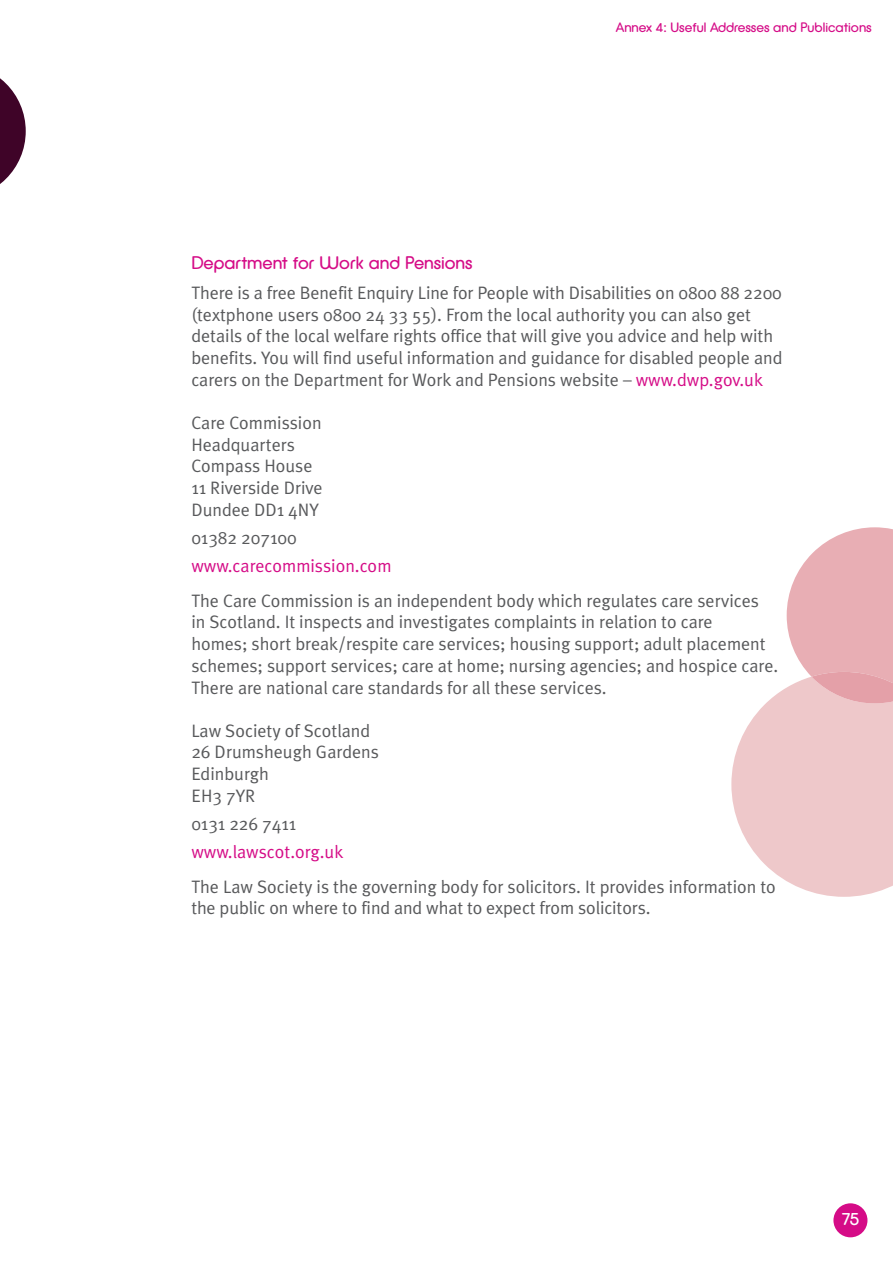
<style>
.page{position:relative;width:893px;height:1263px;background:#fff}
.page>*{position:absolute;margin:0;border:0;box-sizing:border-box;transform-origin:0 0}
.t1{font:18px/21.8px "Meta Plus Normal";color:#58595b}
.t2{font:18px "Meta Plus Normal";color:#d50c87}
.t3{font:18px "Defused";color:#d50c87}
.t4{font:18px "Defused";color:#fff}
.t5{font:13.5px "Defused";color:#d50c87}
.s1{color:#d50c87}
</style>
<div class="page">
<div style="left:833px;top:1203px;width:34px;height:34px;background:#d50c87;border-radius:50%"></div>
<svg style="left:731px;top:527px;width:161px;height:370px"></svg>
<svg style="left:0;top:78px;width:26px;height:106px"></svg>
<p class="t5" style="left:616px;top:22px;width:257px">Annex 4: Useful Addresses and Publications</p>
<p class="t3" style="left:191px;top:256px;width:283px">Department for Work and Pensions</p>
<p class="t1" style="left:191px;top:283px;width:593px">There is a free Benefit Enquiry Line for People with Disabilities on 0800 88 2200 (textphone users 0800 24 33 55). From the local authority you can also get details of the local welfare rights office that will give you advice and help with benefits. You will find useful information and guidance for disabled people and carers on the Department for Work and Pensions website – <span class="s1">www.dwp.gov.uk</span></p>
<p class="t1" style="left:191px;top:413px;width:133px">Care Commission<br>Headquarters<br>Compass House<br>11 Riverside Drive<br>Dundee DD1 4NY</p>
<p class="t1" style="left:191px;top:528px;width:107px">01382 207100</p>
<p class="t2" style="left:191px;top:559px;width:202px">www.carecommission.com</p>
<p class="t1" style="left:191px;top:591px;width:588px">The Care Commission is an independent body which regulates care services<br>in Scotland. It inspects and investigates complaints in relation to care<br>homes; short break/respite care services; housing support; adult placement schemes; support services; care at home; nursing agencies; and hospice care.<br>There are national care standards for all these services.</p>
<p class="t1" style="left:191px;top:721px;width:189px">Law Society of Scotland<br>26 Drumsheugh Gardens<br>Edinburgh<br>EH3 7YR</p>
<p class="t1" style="left:191px;top:814px;width:106px">0131 226 7411</p>
<p class="t2" style="left:191px;top:845px;width:154px">www.lawscot.org.uk</p>
<p class="t1" style="left:191px;top:877px;width:586px">The Law Society is the governing body for solicitors. It provides information to the public on where to find and what to expect from solicitors.</p>
<p class="t4" style="left:842px;top:1213px;width:19px">75</p>
</div>
